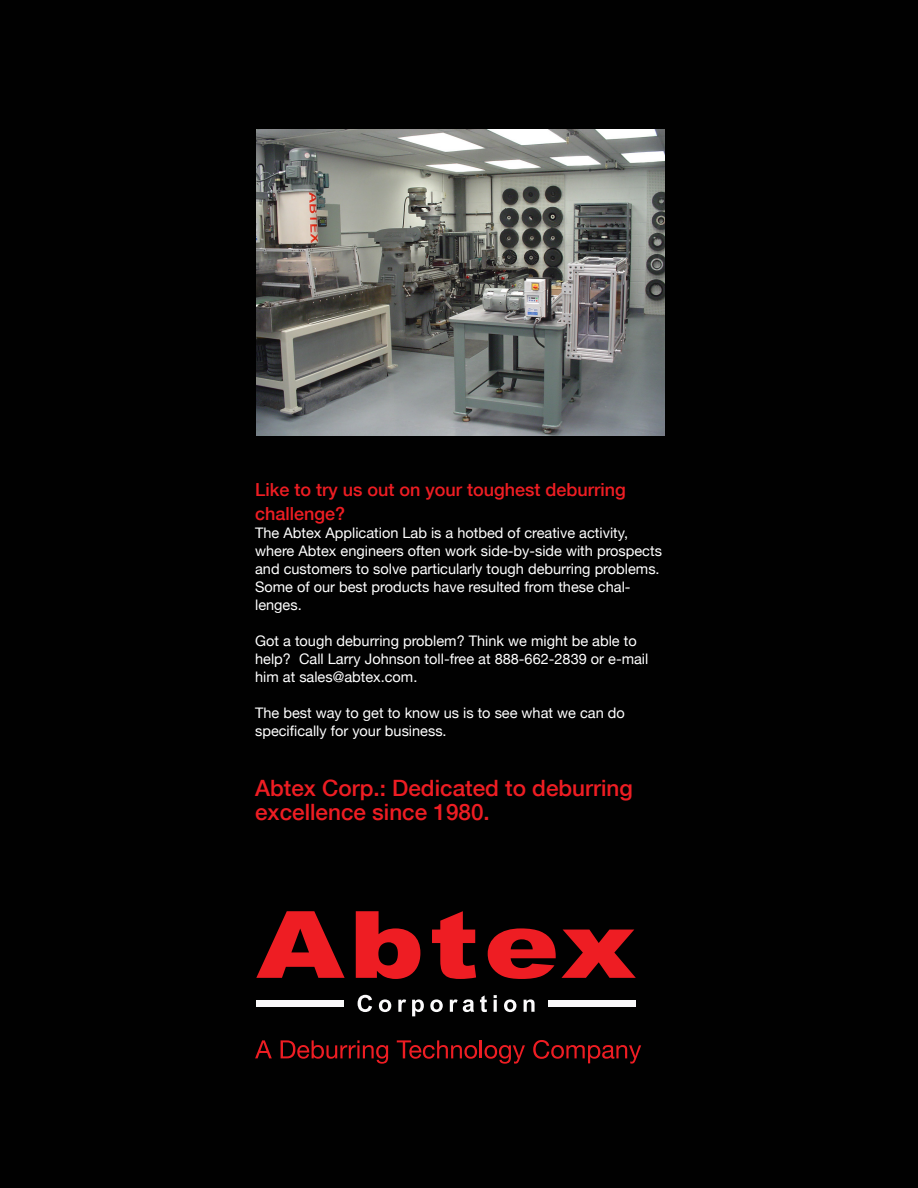
<style>
.page{position:relative;width:918px;height:1188px;background:#010101}
.page>*{position:absolute;margin:0;border:0;box-sizing:border-box;transform-origin:0 0}
.t1{font:500 22.5px/24px "Helvetica Neue";color:#ee1d23}
.t2{font:500 18px/24px "Helvetica Neue";color:#ee1d23}
.t3{font:14.55px/18px "Helvetica Neue";color:#fff}
</style>
<div class="page">
<svg style="left:256px;top:911px;width:89px;height:67px"></svg>
<svg style="left:356px;top:911px;width:64px;height:68px"></svg>
<svg style="left:432px;top:911px;width:44px;height:68px"></svg>
<svg style="left:488px;top:928px;width:68px;height:51px"></svg>
<svg style="left:562px;top:930px;width:74px;height:48px"></svg>
<div style="left:256px;top:1001px;width:88px;height:6px;background:#faf9fa"></div>
<svg style="left:358px;top:995px;width:14px;height:17px"></svg>
<svg style="left:379px;top:999px;width:12px;height:13px"></svg>
<svg style="left:398px;top:999px;width:8px;height:13px"></svg>
<svg style="left:412px;top:999px;width:12px;height:17px"></svg>
<svg style="left:430px;top:999px;width:13px;height:13px"></svg>
<svg style="left:450px;top:999px;width:24px;height:13px"></svg>
<svg style="left:480px;top:995px;width:7px;height:17px"></svg>
<svg style="left:494px;top:995px;width:3px;height:17px"></svg>
<svg style="left:504px;top:999px;width:12px;height:13px"></svg>
<svg style="left:524px;top:999px;width:11px;height:13px"></svg>
<div style="left:548px;top:1001px;width:88px;height:6px;background:#faf9fa"></div>
<svg style="left:255px;top:1040px;width:17px;height:18px"></svg>
<svg style="left:281px;top:1040px;width:107px;height:24px"></svg>
<svg style="left:397px;top:1040px;width:128px;height:24px"></svg>
<svg style="left:533px;top:1040px;width:108px;height:24px"></svg>
<img style="left:256px;top:130px;width:408px;height:306px">
<p class="t2" style="left:255px;top:478px;width:372px">Like to try us out on your toughest deburring challenge?</p>
<p class="t3" style="left:255px;top:524px;width:408px">The Abtex Application Lab is a hotbed of creative activity, where Abtex engineers often work side-by-side with prospects and customers to solve particularly tough deburring problems.<br>Some of our best products have resulted from these chal&shy;lenges.</p>
<p class="t3" style="left:255px;top:632px;width:395px">Got a tough deburring problem? Think we might be able to help? Call Larry Johnson toll-free at 888-662-2839 or e-mail him at sales@abtex.com.</p>
<p class="t3" style="left:255px;top:704px;width:371px">The best way to get to know us is to see what we can do specifically for your business.</p>
<h1 class="t1" style="left:255px;top:776px;width:379px">Abtex Corp.: Dedicated to deburring excellence since 1980.</h1>
</div>
